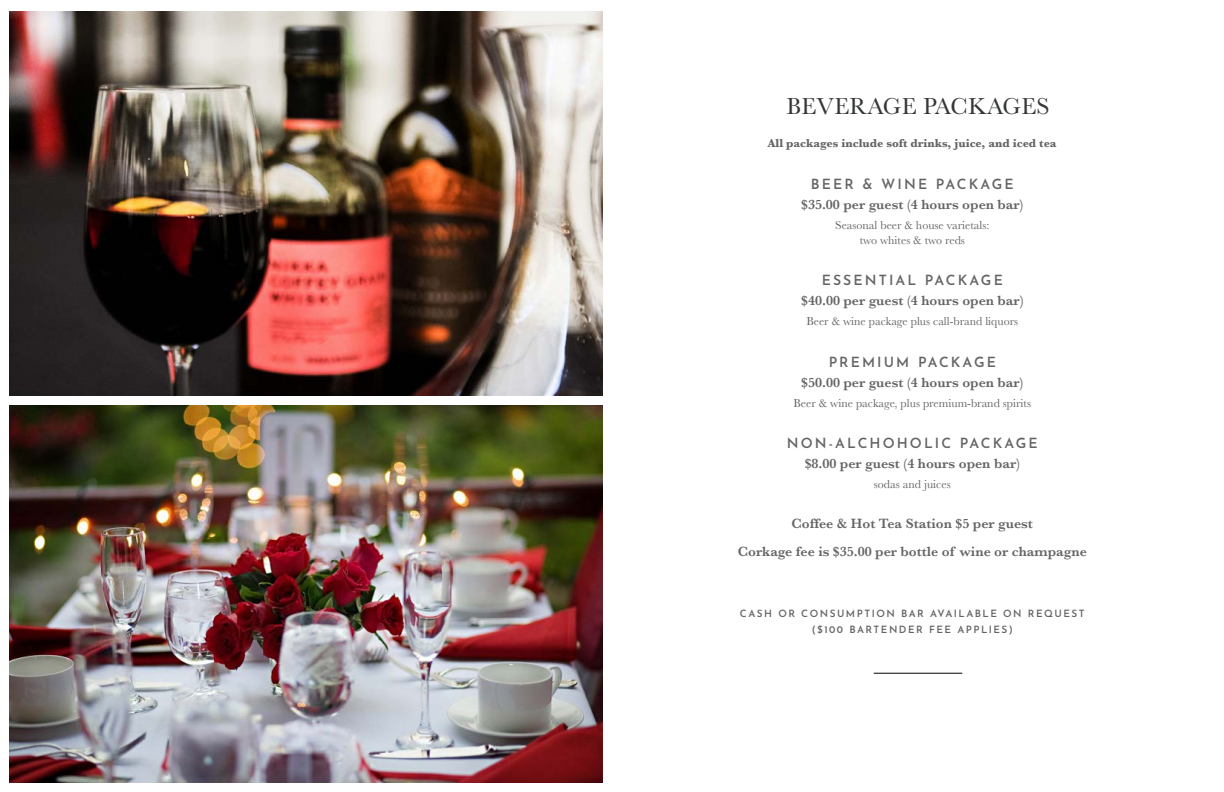
<style>
.page{position:relative;width:1224px;height:792px;background:#fff}
.page>*{position:absolute;margin:0;border:0;box-sizing:border-box;transform-origin:0 0}
.t1{font:24px "Baskerville";letter-spacing:.01em;color:#343638}
.t2{font:600 14px/27.7px "Baskerville";color:#636466;text-align:center}
.t3{font:600 14px "Josefin Sans";letter-spacing:.15em;color:#636466}
.t4{font:12px/15px "Baskerville";color:#636466;text-align:center}
.t5{font:700 12px "Baskerville";color:#636466}
.t6{font:600 10px/16px "Josefin Sans";letter-spacing:.15em;color:#636466;text-align:center}
</style>
<div class="page">
<img style="left:10px;top:11px;width:592px;height:385px">
<img style="left:10px;top:406px;width:592px;height:376px">
<hr style="left:874px;top:673px;width:88px;height:1px;background:#000">
<h1 class="t1" style="left:786px;top:91px;width:265px">BEVERAGE PACKAGES</h1>
<p class="t5" style="left:768px;top:135px;width:290px">All packages include soft drinks, juice, and iced tea</p>
<p class="t3" style="left:811px;top:172px;width:205px">BEER &amp; WINE PACKAGE</p>
<p class="t2" style="left:801px;top:190px;width:224px">$35.00 per guest (4 hours open bar)</p>
<p class="t4" style="left:835px;top:218px;width:156px">Seasonal beer &amp; house varietals: two whites &amp; two reds</p>
<p class="t3" style="left:822px;top:268px;width:183px">ESSENTIAL PACKAGE</p>
<p class="t2" style="left:801px;top:287px;width:224px">$40.00 per guest (4 hours open bar)</p>
<p class="t4" style="left:806px;top:314px;width:213px">Beer &amp; wine package plus call-brand liquors</p>
<p class="t3" style="left:829px;top:350px;width:169px">PREMIUM PACKAGE</p>
<p class="t2" style="left:801px;top:368px;width:224px">$50.00 per guest (4 hours open bar)</p>
<p class="t4" style="left:794px;top:395px;width:239px">Beer &amp; wine package, plus premium-brand spirits</p>
<p class="t3" style="left:787px;top:431px;width:252px">NON-ALCHOHOLIC PACKAGE</p>
<p class="t2" style="left:805px;top:449px;width:217px">$8.00 per guest (4 hours open bar)</p>
<p class="t4" style="left:874px;top:477px;width:78px">sodas and juices</p>
<p class="t2" style="left:738px;top:510px;width:350px">Coffee &amp; Hot Tea Station $5 per guest<br>Corkage fee is $35.00 per bottle of wine or champagne</p>
<p class="t6" style="left:740px;top:604px;width:346px">CASH OR CONSUMPTION BAR AVAILABLE ON REQUEST ($100 BARTENDER FEE APPLIES)</p>
</div>
